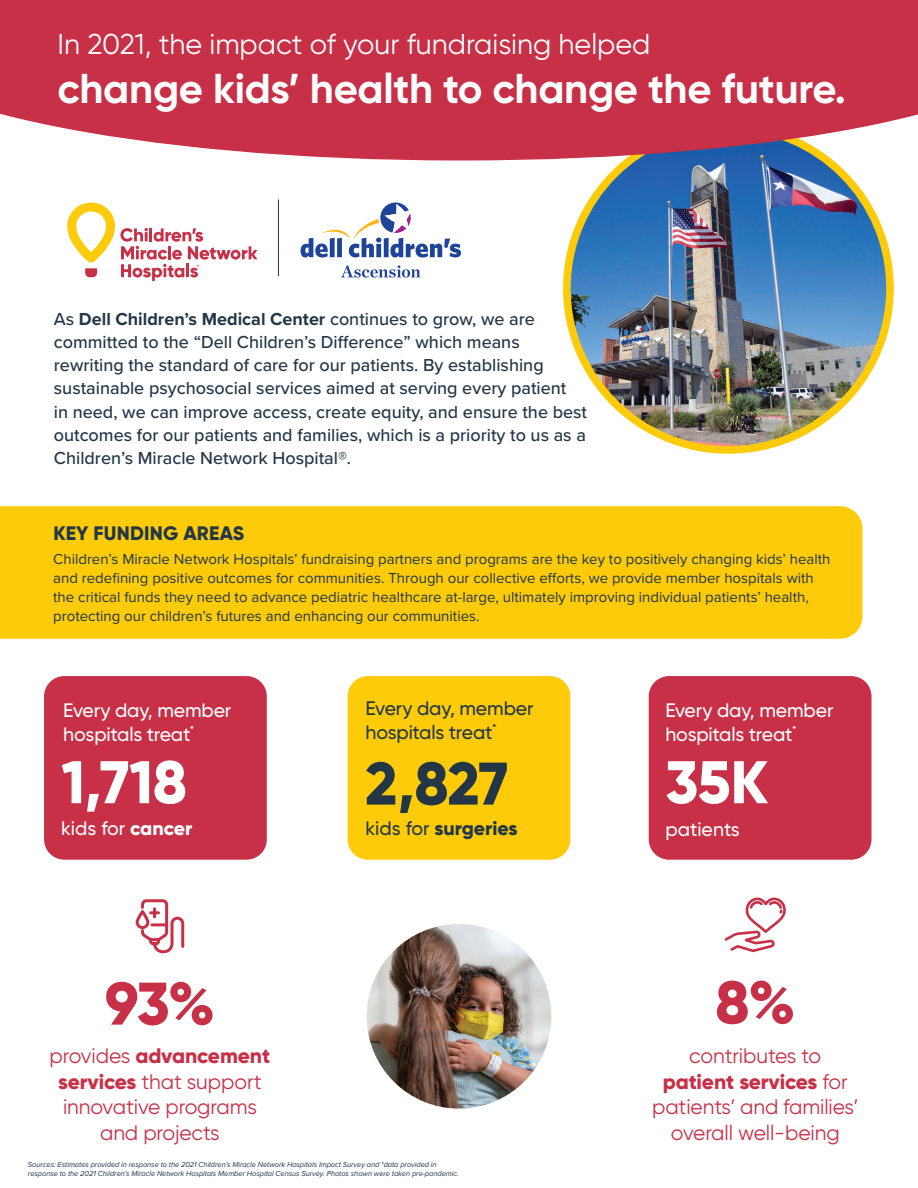
<style>
.page{position:relative;width:918px;height:1188px;background:#fff}
.page>*{position:absolute;margin:0;border:0;box-sizing:border-box;transform-origin:0 0}
.t1{font:800 60px "Gilroy";letter-spacing:-.005em;color:#fff}
.t2{font:800 60px "Gilroy";color:#c73047}
.t3{font:800 60px "Gilroy";color:#223646}
.t4{font:700 41.7px "Gilroy";letter-spacing:-.005em;color:#fff}
.t5{font:28.65px "Gilroy";color:#fff}
.t6{font:21px/25.5px "Gilroy";letter-spacing:-.005em;color:#c73047;text-align:center}
.t7{font:500 19.5px/23.4px "Gilroy";letter-spacing:-.01em;color:#fff}
.t8{font:800 19.5px "Gilroy";letter-spacing:.01em;color:#223646}
.t9{font:500 19.5px/23.4px "Gilroy";letter-spacing:-.01em;color:#223646}
.t10{font:500 18px/23.2px "Proxima Nova";color:#223646}
.t11{font:15px/18.8px "Proxima Nova";color:#223646}
.t12{font:italic 7.5px/9px "Proxima Nova";letter-spacing:-.01em;color:#223646}
.s1{font-weight:700}
.s2{font-weight:800}
.s3{font-weight:500}
</style>
<div class="page">
<div style="left:563px;top:123px;width:331px;height:331px;background:#fdcb0a;border-radius:50%"></div>
<img style="left:571px;top:131px;width:315px;height:315px;border-radius:158px">
<svg style="left:341px;top:265px;width:80px;height:13px"></svg>
<svg style="left:301px;top:202px;width:160px;height:55px"></svg>
<hr style="left:278px;top:200px;width:1px;height:76px;background:#223646">
<svg style="left:724px;top:897px;width:62px;height:56px"></svg>
<svg style="left:135px;top:899px;width:50px;height:55px"></svg>
<svg style="left:67px;top:203px;width:191px;height:78px"></svg>
<div style="left:0;top:506px;width:862px;height:133px;background:#fdcb0a"></div>
<div style="left:44px;top:676px;width:223px;height:184px;background:#c73047;border-radius:20px"></div>
<div style="left:348px;top:676px;width:222px;height:184px;background:#fdcb0a;border-radius:20px"></div>
<div style="left:649px;top:676px;width:223px;height:184px;background:#c73047;border-radius:20px"></div>
<img style="left:367px;top:924px;width:184px;height:185px;border-radius:92px">
<svg style="left:0;top:0;width:918px;height:160px;background:#c83f54"></svg>
<h3 class="t5" style="left:58px;top:27px;width:594px">In 2021, the impact of your fundraising helped</h3>
<h2 class="t4" style="left:58px;top:63px;width:790px">change kids’ health to change the future.</h2>
<p class="t10" style="left:54px;top:306px;width:535px">As <span class="s1">Dell Children’s Medical Center</span> continues to grow, we are committed to the “Dell Children’s Difference” which means rewriting the standard of care for our patients. By establishing sustainable psychosocial services aimed at serving every patient<br>in need, we can improve access, create equity, and ensure the best outcomes for our patients and families, which is a priority to us as a Children’s Miracle Network Hospital®.</p>
<h3 class="t8" style="left:53px;top:521px;width:192px">KEY FUNDING AREAS</h3>
<p class="t11" style="left:53px;top:549px;width:779px">Children’s Miracle Network Hospitals’ fundraising partners and programs are the key to positively changing kids’ health and redefining positive outcomes for communities. Through our collective efforts, we provide member hospitals with the critical funds they need to advance pediatric healthcare at-large, ultimately improving individual patients’ health, protecting our children’s futures and enhancing our communities.</p>
<h3 class="t7" style="left:63px;top:698px;width:170px">Every day, member hospitals treat<sup>*</sup></h3>
<h1 class="t1" style="left:61px;top:744px;width:127px">1,718</h1>
<h3 class="t7" style="left:61px;top:816px;width:133px">kids for <span class="s2">cancer</span></h3>
<h3 class="t9" style="left:365px;top:697px;width:170px">Every day, member hospitals treat<sup>*</sup></h3>
<h1 class="t3" style="left:365px;top:746px;width:144px">2,827</h1>
<h3 class="t8" style="left:365px;top:816px;width:154px"><span class="s3">kids for</span> surgeries</h3>
<h3 class="t7" style="left:665px;top:698px;width:170px">Every day, member hospitals treat<sup>*</sup></h3>
<h1 class="t1" style="left:665px;top:744px;width:104px">35K</h1>
<h3 class="t7" style="left:665px;top:817px;width:76px">patients</h3>
<h1 class="t2" style="left:105px;top:966px;width:112px">93%</h1>
<h1 class="t2" style="left:715px;top:965px;width:82px">8%</h1>
<h3 class="t6" style="left:652px;top:1043px;width:208px">contributes to <span class="s2">patient services</span> for patients’ and families’ overall well-being</h3>
<h3 class="t6" style="left:50px;top:1043px;width:222px">provides <span class="s2">advancement services</span> that support innovative programs and projects</h3>
<p class="t12" style="left:28px;top:1160px;width:432px">Sources: Estimates provided in response to the 2021 Children’s Miracle Network Hospitals Impact Survey and *data provided in response to the 2021 Children’s Miracle Network Hospitals Member Hospital Census Survey. Photos shown were taken pre-pandemic.</p>
</div>
